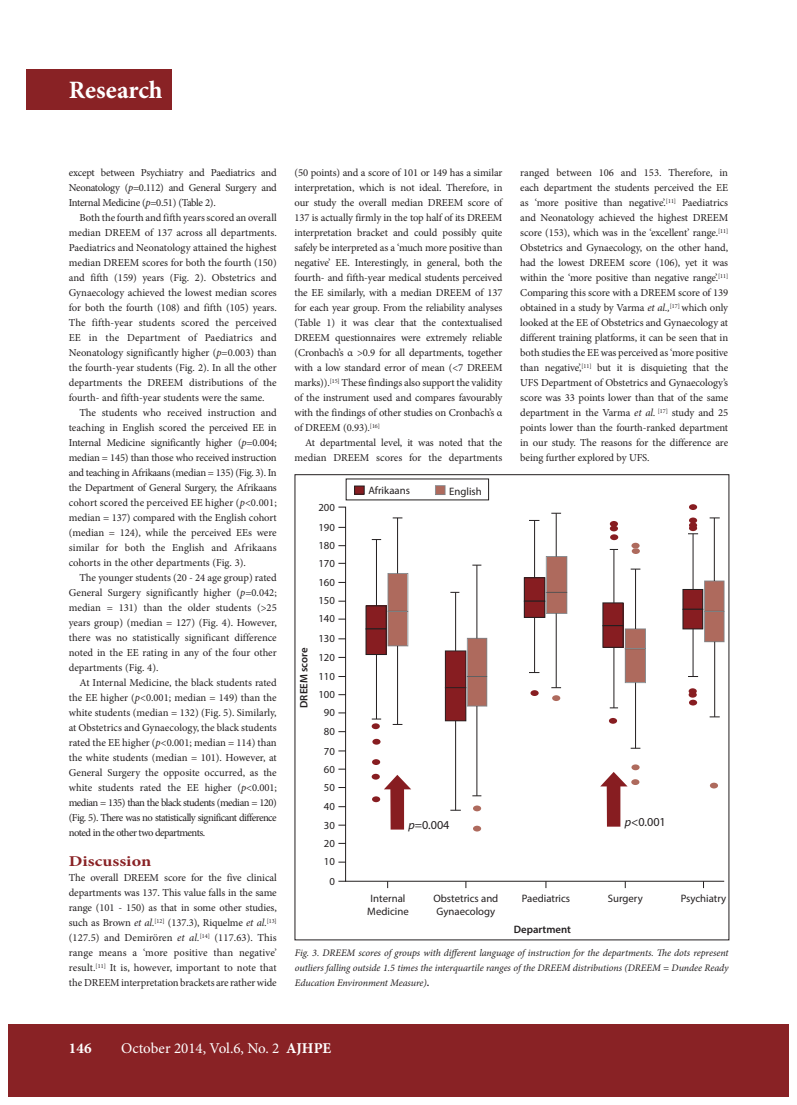
<style>
.page{position:relative;width:797px;height:1105px;background:#fff}
.page>*{position:absolute;margin:0;border:0;box-sizing:border-box;transform-origin:0 0}
.t1{font:700 25px "Minion Pro";color:#fff}
.t2{font:15px "Minion Pro";color:#fff}
.t3{font:700 15px "Minion Pro";color:#892225;scale:1.2 1}
.t4{font:700 15px "Minion Pro";color:#fff}
.t5{font:12.12px "Myriad Pro";color:#231f20}
.t6{font:10.75px/12.9px "Myriad Pro";color:#231f20;text-align:center}
.t7{font:600 10.75px "Myriad Pro";color:#231f20}
.t8{font:10.62px/15px "Minion Pro";letter-spacing:-.01em;color:#231f20;text-align:justify}
.t9{font:italic 10px/15px "Minion Pro";letter-spacing:-.005em;color:#231f20;text-align:justify}
.s1{font-style:italic}
.s2{font-weight:700;font-style:normal}
.s3{font-weight:700}
</style>
<div class="page">
<div style="left:770px;top:1024px;width:18px;height:72px;background:#892225"></div>
<div style="left:9px;top:1024px;width:761px;height:72px;background:#892225"></div>
<div style="left:26px;top:69px;width:146px;height:41px;background:#892225"></div>
<svg style="left:338px;top:507px;width:386px;height:375px"></svg>
<div style="left:354px;top:486px;width:10px;height:8px;background:#871d21"></div>
<div style="left:354px;top:486px;width:10px;height:9px;border:1px solid #231f20"></div>
<svg style="left:435px;top:485px;width:10px;height:10px"></svg>
<div style="left:710px;top:783px;width:8px;height:5px;background:#ae6a5d;border-radius:50%"></div>
<div style="left:688px;top:688px;width:8px;height:6px;background:#871d21;border-radius:50%"></div>
<div style="left:688px;top:692px;width:8px;height:6px;background:#871d21;border-radius:50%"></div>
<div style="left:689px;top:700px;width:8px;height:5px;background:#871d21;border-radius:50%"></div>
<div style="left:689px;top:525px;width:8px;height:6px;background:#871d21;border-radius:50%"></div>
<div style="left:689px;top:522px;width:8px;height:6px;background:#871d21;border-radius:50%"></div>
<div style="left:689px;top:517px;width:8px;height:6px;background:#871d21;border-radius:50%"></div>
<div style="left:689px;top:504px;width:8px;height:6px;background:#871d21;border-radius:50%"></div>
<svg style="left:631px;top:543px;width:9px;height:11px"></svg>
<div style="left:610px;top:534px;width:8px;height:6px;background:#871d21;border-radius:50%"></div>
<div style="left:610px;top:526px;width:8px;height:5px;background:#871d21;border-radius:50%"></div>
<div style="left:610px;top:521px;width:8px;height:6px;background:#871d21;border-radius:50%"></div>
<svg style="left:384px;top:775px;width:27px;height:54px"></svg>
<svg style="left:600px;top:764px;width:39px;height:63px"></svg>
<h1 class="t1" style="left:69px;top:73px;width:95px">Research</h1>
<p class="t8" style="left:69px;top:165px;width:209px">except between Psychiatry and Paediatrics and Neonatology (<span class="s1">p</span>=0.112) and General Surgery and Internal Medicine (<span class="s1">p</span>=0.51) (Table 2).</p>
<p class="t8" style="left:69px;top:210px;width:209px;text-indent:11px">Both the fourth and fifth years scored an overall median DREEM of 137 across all departments.<br>Paediatrics and Neonatology attained the highest median DREEM scores for both the fourth (150) and fifth (159) years (Fig. 2). Obstetrics and Gynaecology achieved the lowest median scores for both the fourth (108) and fifth (105) years.<br>The fifth-year students scored the perceived EE in the Department of Paediatrics and Neonatology significantly higher (<span class="s1">p</span>=0.003) than the fourth-year students (Fig. 2). In all the other departments the DREEM distributions of the fourth- and fifth-year students were the same.</p>
<p class="t8" style="left:69px;top:405px;width:209px;text-indent:11px">The students who received instruction and teaching in English scored the perceived EE in Internal Medicine significantly higher (<span class="s1">p</span>=0.004; median = 145) than those who received instruction and teaching in Afrikaans (median = 135) (Fig. 3). In the Department of General Surgery, the Afrikaans cohort scored the perceived EE higher (<span class="s1">p</span>&lt;0.001; median = 137) compared with the English cohort (median = 124), while the perceived EEs were similar for both the English and Afrikaans cohorts in the other departments (Fig. 3).</p>
<p class="t8" style="left:69px;top:570px;width:209px;text-indent:11px">The younger students (20 - 24 age group) rated General Surgery significantly higher (<span class="s1">p</span>=0.042; median = 131) than the older students (&gt;25 years group) (median = 127) (Fig. 4). However, there was no statistically significant difference noted in the EE rating in any of the four other departments (Fig. 4).</p>
<p class="t8" style="left:69px;top:675px;width:209px;text-indent:11px">At Internal Medicine, the black students rated the EE higher (<span class="s1">p</span>&lt;0.001; median = 149) than the white students (median = 132) (Fig. 5). Similarly, at Obstetrics and Gynaecology, the black students rated the EE higher (<span class="s1">p</span>&lt;0.001; median = 114) than the white students (median = 101). However, at General Surgery the opposite occurred, as the white students rated the EE higher (<span class="s1">p</span>&lt;0.001; median = 135) than the black students (median = 120) (Fig. 5). There was no statistically significant difference noted in the other two departments.</p>
<h2 class="t3" style="left:69px;top:851px;width:70px">Discussion</h2>
<p class="t8" style="left:69px;top:870px;width:209px">The overall DREEM score for the five clinical departments was 137. This value falls in the same range (101 - 150) as that in some other studies, such as Brown <span class="s1">et al.</span><sup>[12]</sup> (137.3), Riquelme <span class="s1">et al.</span><sup>[13] </sup>(127.5) and Demirören <span class="s1">et al.</span><sup>[14]</sup> (117.63). This range means a ‘more positive than negative’ result.<sup>[11]</sup> It is, however, important to note that the DREEM interpretation brackets are rather wide</p>
<p class="t8" style="left:294px;top:165px;width:209px">(50 points) and a score of 101 or 149 has a similar interpretation, which is not ideal. Therefore, in our study the overall median DREEM score of 137 is actually firmly in the top half of its DREEM interpretation bracket and could possibly quite safely be interpreted as a ‘much more positive than negative’ EE. Interestingly, in general, both the fourth- and fifth-year medical students perceived the EE similarly, with a median DREEM of 137 for each year group. From the reliability analyses (Table 1) it was clear that the contextualised DREEM questionnaires were extremely reliable (Cronbach’s α &gt;0.9 for all departments, together with a low standard error of mean (&lt;7 DREEM marks)).<sup>[15]</sup> These findings also support the validity of the instrument used and compares favourably with the findings of other studies on Cronbach’s α of DREEM (0.93).<sup>[16]</sup></p>
<p class="t8" style="left:294px;top:435px;width:209px;text-align:right">At departmental level, it was noted that the median DREEM scores for the departments</p>
<p class="t7" style="left:297px;top:708px;width:62px;rotate:-90deg">DREEM score</p>
<p class="t6" style="left:318px;top:501px;width:18px">200</p>
<p class="t6" style="left:318px;top:521px;width:18px">190</p>
<p class="t6" style="left:318px;top:539px;width:18px">180</p>
<p class="t6" style="left:318px;top:557px;width:18px">170</p>
<p class="t6" style="left:318px;top:576px;width:18px">160</p>
<p class="t6" style="left:318px;top:594px;width:18px">150</p>
<p class="t6" style="left:318px;top:611px;width:18px">140</p>
<p class="t6" style="left:318px;top:631px;width:18px">130</p>
<p class="t6" style="left:318px;top:651px;width:18px">120</p>
<p class="t6" style="left:318px;top:670px;width:18px">110</p>
<p class="t6" style="left:318px;top:688px;width:18px">100</p>
<p class="t6" style="left:324px;top:706px;width:13px">90</p>
<p class="t6" style="left:324px;top:725px;width:13px">80</p>
<p class="t6" style="left:324px;top:744px;width:13px">70</p>
<p class="t6" style="left:324px;top:763px;width:13px">60</p>
<p class="t6" style="left:324px;top:781px;width:13px">50</p>
<p class="t6" style="left:324px;top:800px;width:13px">40</p>
<p class="t6" style="left:368px;top:484px;width:43px">Afrikaans</p>
<p class="t6" style="left:449px;top:484px;width:34px">English</p>
<p class="t8" style="left:520px;top:165px;width:209px">ranged between 106 and 153. Therefore, in each department the students perceived the EE as ‘more positive than negative’.<sup>[11]</sup> Paediatrics and Neonatology achieved the highest DREEM score (153), which was in the ‘excellent’ range.<sup>[11] </sup>Obstetrics and Gynaecology, on the other hand, had the lowest DREEM score (106), yet it was within the ‘more positive than negative range’.<sup>[11] </sup>Comparing this score with a DREEM score of 139 obtained in a study by Varma <span class="s1">et al.,</span><sup>[17]</sup> which only looked at the EE of Obstetrics and Gynaecology at different training platforms, it can be seen that in both studies the EE was perceived as ‘more positive than negative’,<sup>[11]</sup> but it is disquieting that the UFS Department of Obstetrics and Gynaecology’s score was 33 points lower than that of the same department in the Varma <span class="s1">et al.</span> <sup>[17]</sup> study and 25 points lower than the fourth-ranked department in our study. The reasons for the difference are being further explored by UFS.</p>
<p class="t6" style="left:324px;top:818px;width:13px">30</p>
<p class="t6" style="left:324px;top:837px;width:13px">20</p>
<p class="t6" style="left:324px;top:854px;width:13px">10</p>
<p class="t6" style="left:329px;top:874px;width:7px">0</p>
<p class="t5" style="left:408px;top:817px;width:43px"><span class="s1">p</span>=0.004</p>
<p class="t5" style="left:624px;top:814px;width:43px"><span class="s1">p</span>&lt;0.001</p>
<p class="t6" style="left:367px;top:892px;width:43px">Internal<br>Medicine</p>
<p class="t6" style="left:433px;top:892px;width:66px;text-align:left">Obstetrics and<br>Gynaecology</p>
<p class="t6" style="left:521px;top:892px;width:50px">Paediatrics</p>
<p class="t6" style="left:608px;top:892px;width:36px">Surgery</p>
<p class="t6" style="left:680px;top:892px;width:47px">Psychiatry</p>
<p class="t7" style="left:514px;top:922px;width:59px">Department</p>
<p class="t9" style="left:295px;top:946px;width:435px">Fig. 3. DREEM scores of groups with different language of instruction for the departments. The dots represent outliers falling outside 1.5 times the interquartile ranges of the DREEM distributions (DREEM = Dundee Ready Education Environment Measure)<span class="s2">.</span></p>
<h2 class="t4" style="left:69px;top:1037px;width:24px">146</h2>
<h2 class="t2" style="left:121px;top:1038px;width:212px">October 2014, Vol.6, No. 2 <span class="s3">AJHPE</span></h2>
</div>
